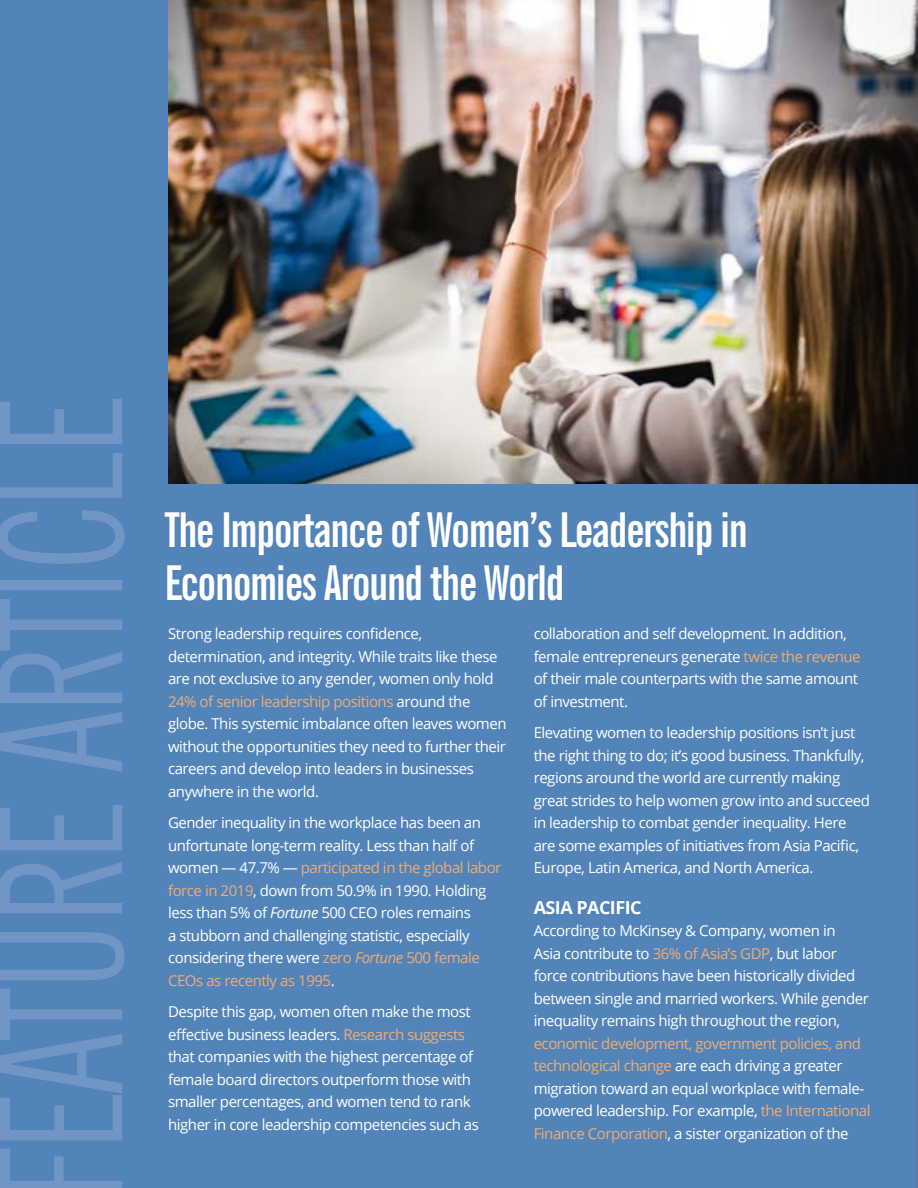
<style>
.page{position:relative;width:918px;height:1188px;background:#5284b9}
.page>*{position:absolute;margin:0;border:0;box-sizing:border-box;transform-origin:0 0}
.t1{font:700 extra-condensed 48px/52.5px "News Gothic BT";letter-spacing:-.03em;color:#fff}
.t2{font:700 18px "Open Sans";letter-spacing:-.03em;color:#fff}
.t3{font:15px/22.5px "Open Sans";letter-spacing:-.03em;color:#fff}
.s1{color:#f1ac74}
.s2{font-style:italic}
.s3{font-style:italic;color:#f1ac74}
</style>
<div class="page">
<svg style="left:0;top:399px;width:125px;height:789px;background:#5b89bc"></svg>
<img style="left:169px;top:0;width:749px;height:484px">
<h1 class="t1" style="left:164px;top:504px;width:585px">The Importance of Women’s Leadership in<br>Economies Around the World</h1>
<p class="t3" style="left:168px;top:622px;width:340px">Strong leadership requires confidence, determination, and integrity. While traits like these are not exclusive to any gender, women only hold <span class="s1">24% of senior leadership positions</span> around the globe. This systemic imbalance often leaves women without the opportunities they need to further their careers and develop into leaders in businesses anywhere in the world.</p>
<p class="t3" style="left:168px;top:811px;width:335px">Gender inequality in the workplace has been an unfortunate long-term reality. Less than half of women — 47.7% — <span class="s1">participated in the global labor force in 2019</span>, down from 50.9% in 1990. Holding less than 5% of <span class="s2">Fortune</span> 500 CEO roles remains<br>a stubborn and challenging statistic, especially considering there were <span class="s1">zero</span> <span class="s3">Fortune</span> <span class="s1">500 female CEOs as recently as 1995</span>.</p>
<p class="t3" style="left:168px;top:1000px;width:312px">Despite this gap, women often make the most effective business leaders. <span class="s1">Research suggests </span>that companies with the highest percentage of female board directors outperform those with smaller percentages, and women tend to rank higher in core leadership competencies such as</p>
<p class="t3" style="left:534px;top:622px;width:329px">collaboration and self development. In addition, female entrepreneurs generate <span class="s1">twice the revenue </span>of their male counterparts with the same amount of investment.</p>
<p class="t3" style="left:534px;top:721px;width:338px">Elevating women to leadership positions isn’t just the right thing to do; it’s good business. Thankfully, regions around the world are currently making great strides to help women grow into and succeed in leadership to combat gender inequality. Here are some examples of initiatives from Asia Pacific, Europe, Latin America, and North America.</p>
<p class="t2" style="left:534px;top:894px;width:109px">ASIA PACIFIC</p>
<p class="t3" style="left:534px;top:919px;width:337px">According to McKinsey &amp; Company, women in<br>Asia contribute to <span class="s1">36% of Asia’s GDP</span>, but labor force contributions have been historically divided between single and married workers. While gender inequality remains high throughout the region,</p>
<p class="t3" style="left:534px;top:1032px;width:338px"><span class="s1">economic development, government policies, and technological change</span> are each driving a greater migration toward an equal workplace with female&shy;powered leadership. For example, <span class="s1">the International Finance Corporation</span>, a sister organization of the</p>
</div>
